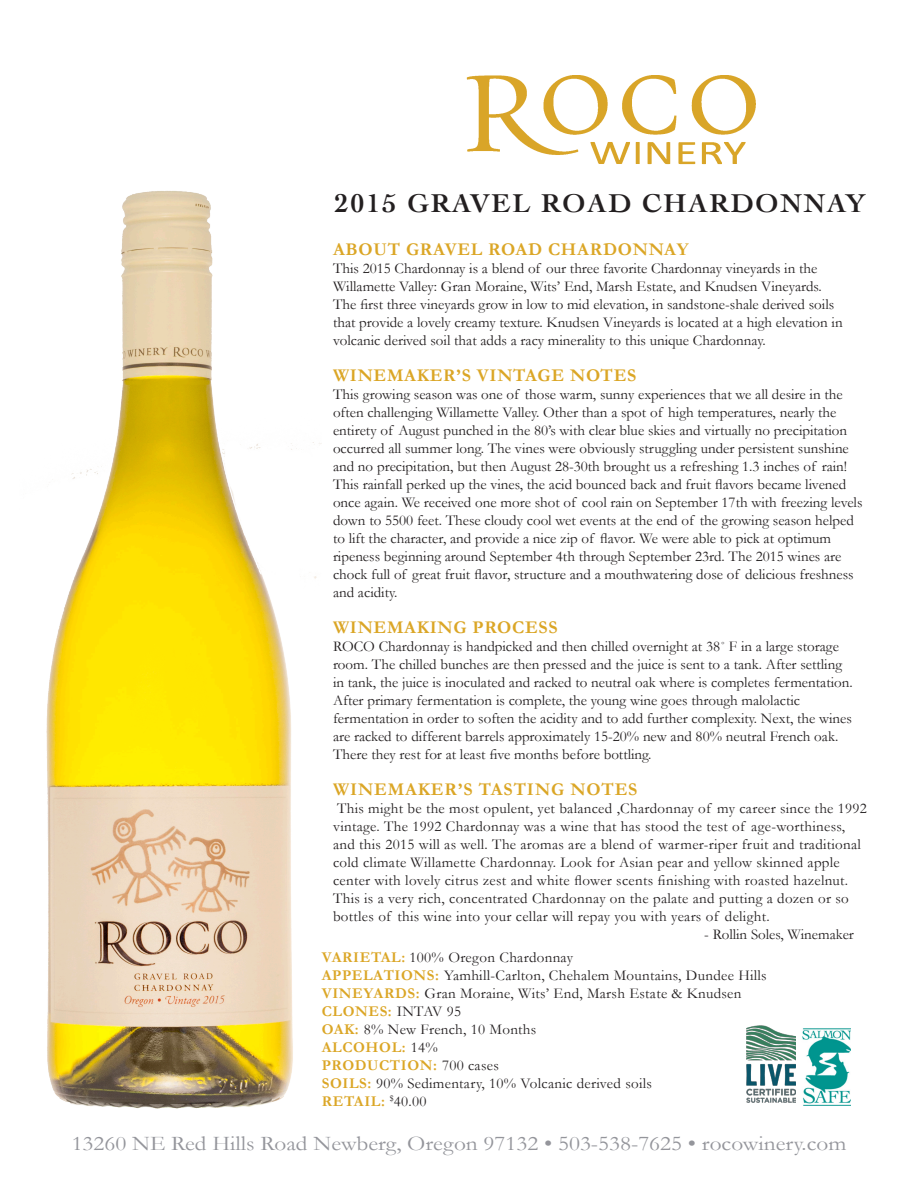
<style>
.page{position:relative;width:918px;height:1188px;background:#fff}
.page>*{position:absolute;margin:0;border:0;box-sizing:border-box;transform-origin:0 0}
.t1{font:700 27px "Cochin";letter-spacing:.07em;color:#231f20}
.t2{font:21px "Garamond";color:#94959b;scale:1.11 1}
.t3{font:700 18px "Garamond";letter-spacing:.04em;color:#dba626}
.t4{font:15px/18px "Garamond";color:#231f20}
.t5{font:15px/18px "Garamond";letter-spacing:.02em;color:#231f20}
.t6{font:700 15px "Garamond";letter-spacing:.04em;color:#dba626}
.s1{font-weight:700;color:#dba626}
.s2{font-weight:400;color:#231f20}
</style>
<div class="page">
<img style="left:802px;top:1028px;width:48px;height:78px">
<img style="left:746px;top:1025px;width:49px;height:78px">
<img style="left:466px;top:76px;width:290px;height:89px">
<img style="left:46px;top:191px;width:276px;height:918px">
<p class="t1" style="left:335px;top:185px;width:532px">2015 GRAVEL ROAD CHARDONNAY</p>
<p class="t3" style="left:333px;top:239px;width:357px">ABOUT GRAVEL ROAD CHARDONNAY</p>
<p class="t4" style="left:333px;top:259px;width:511px">This 2015 Chardonnay is a blend of our three favorite Chardonnay vineyards in the Willamette Valley: Gran Moraine, Wits’ End, Marsh Estate, and Knudsen Vineyards.<br>The first three vineyards grow in low to mid elevation, in sandstone-shale derived soils that provide a lovely creamy texture. Knudsen Vineyards is located at a high elevation in volcanic derived soil that adds a racy minerality to this unique Chardonnay.</p>
<p class="t3" style="left:333px;top:365px;width:305px">WINEMAKER’S VINTAGE NOTES</p>
<p class="t4" style="left:333px;top:385px;width:531px">This growing season was one of those warm, sunny experiences that we all desire in the often challenging Willamette Valley. Other than a spot of high temperatures, nearly the entirety of August punched in the 80’s with clear blue skies and virtually no precipitation occurred all summer long. The vines were obviously struggling under persistent sunshine and no precipitation, but then August 28-30th brought us a refreshing 1.3 inches of rain!<br>This rainfall perked up the vines, the acid bounced back and fruit flavors became livened once again. We received one more shot of cool rain on September 17th with freezing levels down to 5500 feet. These cloudy cool wet events at the end of the growing season helped to lift the character, and provide a nice zip of flavor. We were able to pick at optimum ripeness beginning around September 4th through September 23rd. The 2015 wines are chock full of great fruit flavor, structure and a mouthwatering dose of delicious freshness and acidity.</p>
<p class="t3" style="left:333px;top:617px;width:226px">WINEMAKING PROCESS</p>
<p class="t4" style="left:333px;top:637px;width:521px">ROCO Chardonnay is handpicked and then chilled overnight at 38˚ F in a large storage room. The chilled bunches are then pressed and the juice is sent to a tank. After settling in tank, the juice is inoculated and racked to neutral oak where is completes fermentation.<br>After primary fermentation is complete, the young wine goes through malolactic fermentation in order to soften the acidity and to add further complexity. Next, the wines are racked to different barrels approximately 15-20% new and 80% neutral French oak.<br>There they rest for at least five months before bottling.</p>
<p class="t3" style="left:333px;top:779px;width:306px">WINEMAKER’S TASTING NOTES</p>
<p class="t5" style="left:333px;top:799px;width:535px">This might be the most opulent, yet balanced ,Chardonnay of my career since the 1992 vintage. The 1992 Chardonnay was a wine that has stood the test of age-worthiness, and this 2015 will as well. The aromas are a blend of warmer-riper fruit and traditional cold climate Willamette Chardonnay. Look for Asian pear and yellow skinned apple center with lovely citrus zest and white flower scents finishing with roasted hazelnut.<br>This is a very rich, concentrated Chardonnay on the palate and putting a dozen or so bottles of this wine into your cellar will repay you with years of delight.</p>
<p class="t4" style="left:704px;top:925px;width:151px">- Rollin Soles, Winemaker</p>
<p class="t5" style="left:322px;top:948px;width:253px"><span class="s1">VARIETAL:</span> 100% Oregon Chardonnay</p>
<p class="t5" style="left:322px;top:966px;width:446px"><span class="s1">APPELATIONS:</span> Yamhill-Carlton, Chehalem Mountains, Dundee Hills</p>
<p class="t5" style="left:322px;top:984px;width:421px"><span class="s1">VINEYARDS:</span> Gran Moraine, Wits’ End, Marsh Estate &amp; Knudsen</p>
<p class="t6" style="left:322px;top:1002px;width:141px">CLONES: <span class="s2">INTAV 95</span></p>
<p class="t5" style="left:322px;top:1020px;width:216px"><span class="s1">OAK:</span> 8% New French, 10 Months</p>
<p class="t6" style="left:322px;top:1038px;width:117px">ALCOHOL: <span class="s2">14%</span></p>
<p class="t6" style="left:322px;top:1056px;width:178px">PRODUCTION: <span class="s2">700 cases</span></p>
<p class="t5" style="left:322px;top:1074px;width:332px"><span class="s1">SOILS:</span> 90% Sedimentary, 10% Volcanic derived soils</p>
<p class="t6" style="left:322px;top:1092px;width:106px">RETAIL: <sup>$</sup><span class="s2">40.00</span></p>
<p class="t2" style="left:72px;top:1131px;width:699px">13260 NE Red Hills Road Newberg, Oregon 97132 • 503-538-7625 • rocowinery.com</p>
</div>
